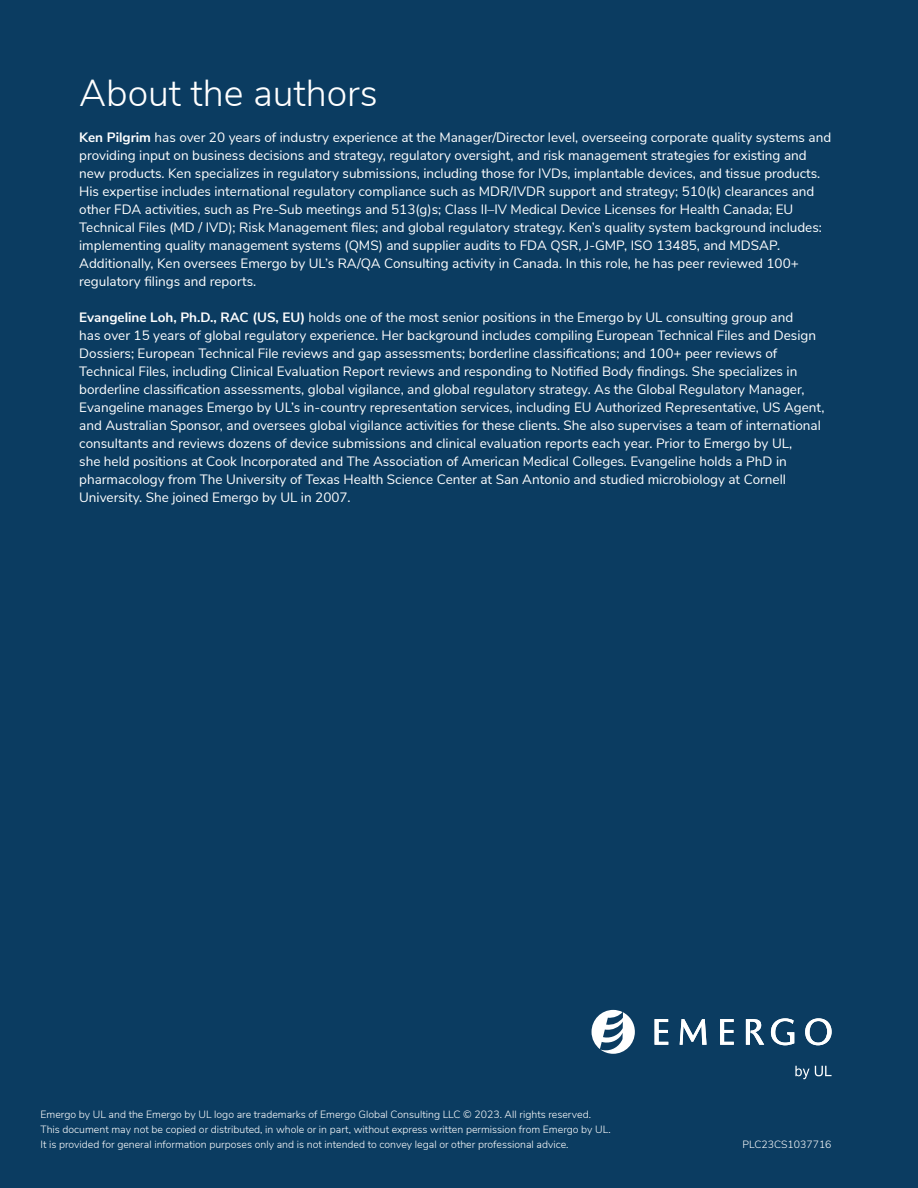
<style>
.page{position:relative;width:918px;height:1188px;background:#0b3c61}
.page>*{position:absolute;margin:0;border:0;box-sizing:border-box;transform-origin:0 0}
.t1{font:300 37.5px "Nunito Sans";color:#fff}
.t2{font:13.5px/18px "Nunito Sans";color:#fff}
.t3{font:300 10.5px/15px "Nunito Sans";color:#fff}
.s1{font-weight:700}
</style>
<div class="page">
<svg style="left:592px;top:1010px;width:43px;height:44px"></svg>
<svg style="left:655px;top:1019px;width:13px;height:26px"></svg>
<svg style="left:680px;top:1019px;width:27px;height:26px"></svg>
<svg style="left:720px;top:1019px;width:14px;height:26px"></svg>
<svg style="left:746px;top:1019px;width:18px;height:26px"></svg>
<svg style="left:771px;top:1018px;width:23px;height:27px"></svg>
<svg style="left:805px;top:1018px;width:27px;height:27px"></svg>
<svg style="left:795px;top:1066px;width:37px;height:13px"></svg>
<h1 class="t1" style="left:79px;top:65px;width:300px">About the authors</h1>
<p class="t2" style="left:79px;top:127px;width:754px"><span class="s1">Ken Pilgrim</span> has over 20 years of industry experience at the Manager/Director level, overseeing corporate quality systems and providing input on business decisions and strategy, regulatory oversight, and risk management strategies for existing and new products. Ken specializes in regulatory submissions, including those for IVDs, implantable devices, and tissue products.<br>His expertise includes international regulatory compliance such as MDR/IVDR support and strategy; 510(k) clearances and other FDA activities, such as Pre-Sub meetings and 513(g)s; Class II–IV Medical Device Licenses for Health Canada; EU Technical Files (MD / IVD); Risk Management files; and global regulatory strategy. Ken’s quality system background includes: implementing quality management systems (QMS) and supplier audits to FDA QSR, J-GMP, ISO 13485, and MDSAP.<br>Additionally, Ken oversees Emergo by UL’s RA/QA Consulting activity in Canada. In this role, he has peer reviewed 100+ regulatory filings and reports.</p>
<p class="t2" style="left:79px;top:307px;width:747px"><span class="s1">Evangeline Loh, Ph.D., RAC (US, EU)</span> holds one of the most senior positions in the Emergo by UL consulting group and<br>has over 15 years of global regulatory experience. Her background includes compiling European Technical Files and Design Dossiers; European Technical File reviews and gap assessments; borderline classifications; and 100+ peer reviews of Technical Files, including Clinical Evaluation Report reviews and responding to Notified Body findings. She specializes in borderline classification assessments, global vigilance, and global regulatory strategy. As the Global Regulatory Manager, Evangeline manages Emergo by UL’s in-country representation services, including EU Authorized Representative, US Agent, and Australian Sponsor, and oversees global vigilance activities for these clients. She also supervises a team of international consultants and reviews dozens of device submissions and clinical evaluation reports each year. Prior to Emergo by UL,<br>she held positions at Cook Incorporated and The Association of American Medical Colleges. Evangeline holds a PhD in pharmacology from The University of Texas Health Science Center at San Antonio and studied microbiology at Cornell University. She joined Emergo by UL in 2007.</p>
<p class="t3" style="left:40px;top:1106px;width:572px">Emergo by UL and the Emergo by UL logo are trademarks of Emergo Global Consulting LLC © 2023. All rights reserved.<br>This document may not be copied or distributed, in whole or in part, without express written permission from Emergo by UL.<br>It is provided for general information purposes only and is not intended to convey legal or other professional advice.</p>
<p class="t3" style="left:743px;top:1136px;width:91px">PLC23CS1037716</p>
</div>
